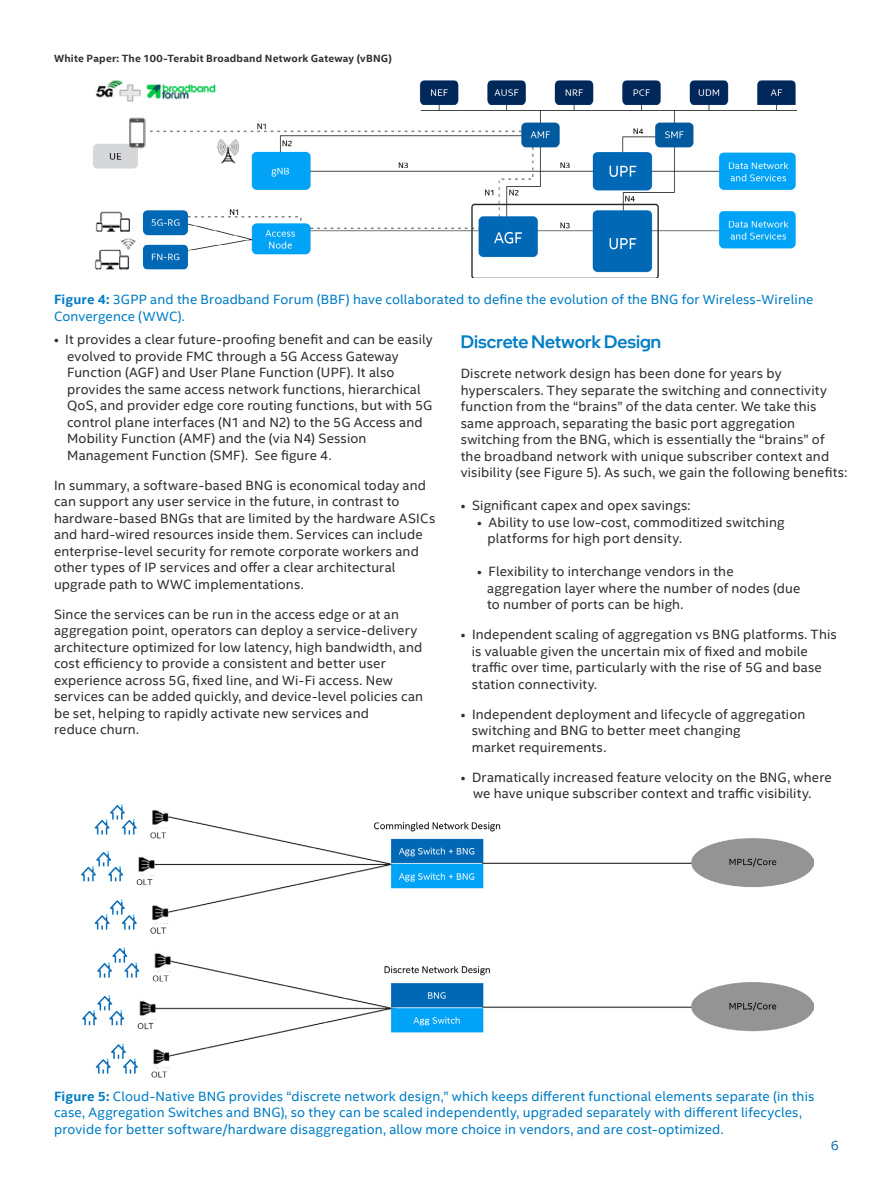
<style>
.page{position:relative;width:891px;height:1188px;background:#fff}
.page>*{position:absolute;margin:0;border:0;box-sizing:border-box;transform-origin:0 0}
.t1{font:500 18px "Intel One Display";color:#007dc5}
.t2{font:13.5px/16.5px "Intel Clear";letter-spacing:.01em;color:#2d2e2e}
.t3{font:13.5px/16.5px "Intel Clear";letter-spacing:.015em;color:#007dc5}
.t4{font:13.5px "Intel Clear";color:#1f70b8}
.t5{font:700 10.5px "Intel Clear";letter-spacing:.025em;color:#2e2f2f}
.s1{font-weight:700}
</style>
<div class="page">
<img style="left:93px;top:80px;width:703px;height:198px">
<img style="left:82px;top:805px;width:731px;height:273px">
<p class="t5" style="left:54px;top:52px;width:339px">White Paper: The 100-Terabit Broadband Network Gateway (vBNG)</p>
<p class="t3" style="left:54px;top:291px;width:761px"><span class="s1">Figure 4:</span> 3GPP and the Broadband Forum (BBF) have collaborated to define the evolution of the BNG for Wireless-Wireline<br>Convergence (WWC).</p>
<p class="t2" style="left:67px;top:331px;width:367px;text-indent:-13px">• It provides a clear future-proofing benefit and can be easily evolved to provide FMC through a 5G Access Gateway Function (AGF) and User Plane Function (UPF). It also provides the same access network functions, hierarchical QoS, and provider edge core routing functions, but with 5G control plane interfaces (N1 and N2) to the 5G Access and Mobility Function (AMF) and the (via N4) Session Management Function (SMF). See figure 4.</p>
<p class="t2" style="left:54px;top:477px;width:383px">In summary, a software-based BNG is economical today and can support any user service in the future, in contrast to hardware-based BNGs that are limited by the hardware ASICs and hard-wired resources inside them. Services can include enterprise-level security for remote corporate workers and other types of IP services and offer a clear architectural upgrade path to WWC implementations.</p>
<p class="t2" style="left:54px;top:606px;width:371px">Since the services can be run in the access edge or at an aggregation point, operators can deploy a service-delivery architecture optimized for low latency, high bandwidth, and cost efficiency to provide a consistent and better user experience across 5G, fixed line, and Wi-Fi access. New services can be added quickly, and device-level policies can be set, helping to rapidly activate new services and<br>reduce churn.</p>
<h1 class="t1" style="left:461px;top:330px;width:202px">Discrete Network Design</h1>
<p class="t2" style="left:461px;top:365px;width:388px">Discrete network design has been done for years by hyperscalers. They separate the switching and connectivity function from the “brains” of the data center. We take this same approach, separating the basic port aggregation switching from the BNG, which is essentially the “brains” of the broadband network with unique subscriber context and visibility (see Figure 5). As such, we gain the following benefits:</p>
<p class="t2" style="left:461px;top:497px;width:231px">• Significant capex and opex savings:</p>
<p class="t2" style="left:488px;top:514px;width:298px;text-indent:-10px">• Ability to use low-cost, commoditized switching platforms for high port density.</p>
<p class="t2" style="left:487px;top:563px;width:315px;text-indent:-10px">• Flexibility to interchange vendors in the aggregation layer where the number of nodes (due to number of ports can be high.</p>
<p class="t2" style="left:472px;top:626px;width:367px;text-indent:-11px">• Independent scaling of aggregation vs BNG platforms. This is valuable given the uncertain mix of fixed and mobile traffic over time, particularly with the rise of 5G and base station connectivity.</p>
<p class="t2" style="left:472px;top:706px;width:335px;text-indent:-11px">• Independent deployment and lifecycle of aggregation switching and BNG to better meet changing<br>market requirements.</p>
<p class="t2" style="left:461px;top:769px;width:373px;text-align:center">• Dramatically increased feature velocity on the BNG, where we have unique subscriber context and traffic visibility.</p>
<p class="t3" style="left:54px;top:1088px;width:762px"><span class="s1">Figure 5:</span> Cloud-Native BNG provides “discrete network design,” which keeps different functional elements separate (in this case, Aggregation Switches and BNG), so they can be scaled independently, upgraded separately with different lifecycles, provide for better software/hardware disaggregation, allow more choice in vendors, and are cost-optimized.</p>
<p class="t4" style="left:831px;top:1138px;width:10px">6</p>
</div>
